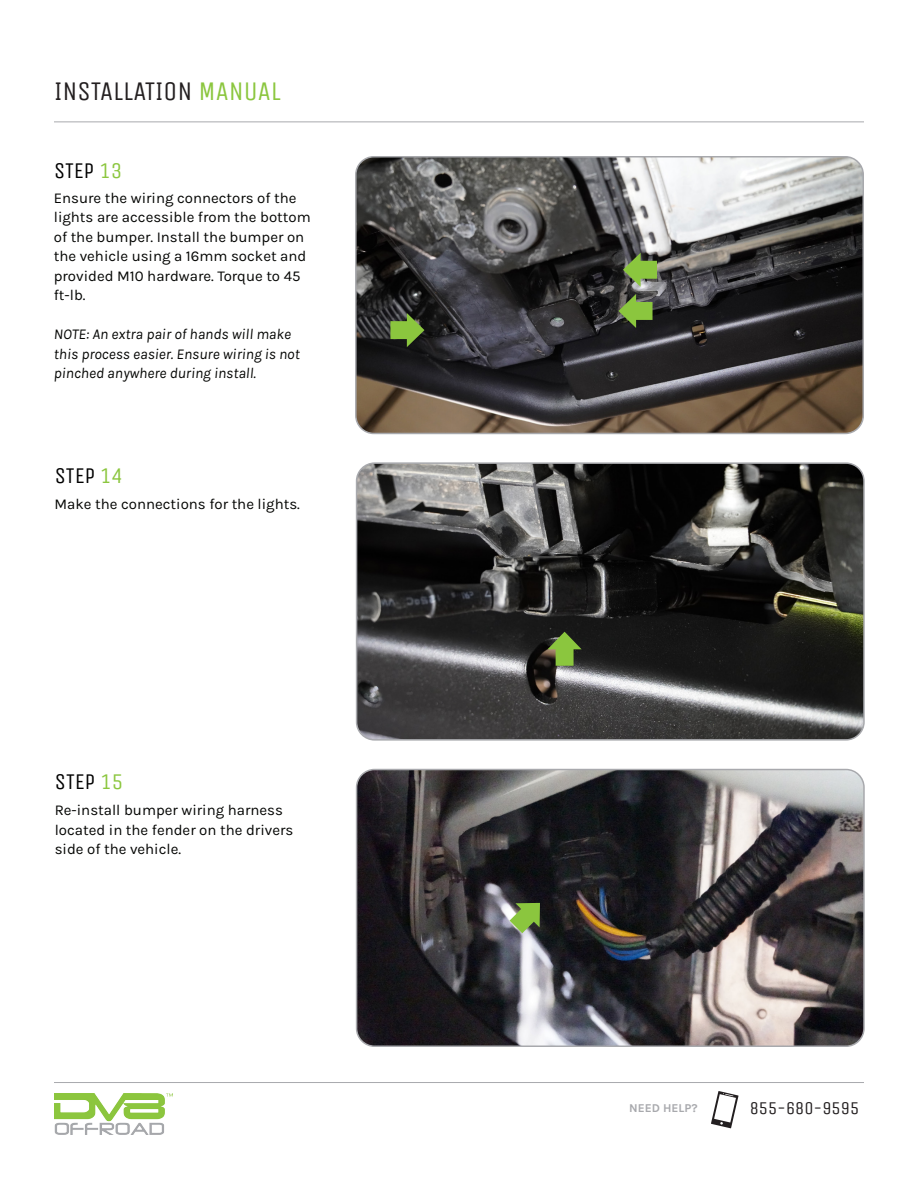
<style>
.page{position:relative;width:918px;height:1188px;background:#fff}
.page>*{position:absolute;margin:0;border:0;box-sizing:border-box;transform-origin:0 0}
.t1{font:27px "Unica One";color:#231f20}
.t2{font:22.5px "Unica One";color:#010101}
.t3{font:18px "Unica One";color:#231f20}
.t4{font:15px/19.5px "Karla";color:#040503}
.t5{font:italic 15px/19.5px "Karla";color:#040503}
.t6{font:12px "Karla";color:#a8a9ad}
.s1{color:#8bc63e}
</style>
<div class="page">
<hr style="left:54px;top:122px;width:810px;height:1px;background:#a8a9ad">
<img style="left:54px;top:1093px;width:119px;height:41px">
<hr style="left:54px;top:1082px;width:810px;height:1px;background:#a8a9ad">
<svg style="left:711px;top:1091px;width:28px;height:37px"></svg>
<img style="left:358px;top:159px;width:505px;height:274px">
<div style="left:355px;top:156px;width:509px;height:278px;border:2px solid #a8a9ad;border-radius:18px"></div>
<img style="left:359px;top:465px;width:503px;height:273px">
<div style="left:356px;top:462px;width:509px;height:279px;border:2px solid #a8a9ad;border-radius:18px"></div>
<img style="left:357px;top:770px;width:505px;height:276px">
<div style="left:356px;top:769px;width:509px;height:278px;border:2px solid #a8a9ad;border-radius:18px"></div>
<svg style="left:510px;top:903px;width:30px;height:30px"></svg>
<svg style="left:548px;top:632px;width:34px;height:34px"></svg>
<svg style="left:618px;top:294px;width:35px;height:34px"></svg>
<svg style="left:390px;top:313px;width:34px;height:34px"></svg>
<svg style="left:623px;top:253px;width:34px;height:34px"></svg>
<p class="t1" style="left:54px;top:76px;width:228px">INSTALLATION <span class="s1">MANUAL</span></p>
<p class="t2" style="left:54px;top:157px;width:70px">STEP <span class="s1">13</span></p>
<p class="t4" style="left:54px;top:187px;width:258px">Ensure the wiring connectors of the lights are accessible from the bottom of the bumper. Install the bumper on the vehicle using a 16mm socket and provided M10 hardware. Torque to 45 ft-lb.</p>
<p class="t5" style="left:54px;top:324px;width:247px">NOTE: An extra pair of hands will make this process easier. Ensure wiring is not pinched anywhere during install.</p>
<p class="t2" style="left:55px;top:462px;width:70px">STEP <span class="s1">14</span></p>
<p class="t4" style="left:55px;top:494px;width:247px">Make the connections for the lights.</p>
<p class="t2" style="left:55px;top:769px;width:70px">STEP <span class="s1">15</span></p>
<p class="t4" style="left:55px;top:800px;width:240px">Re-install bumper wiring harness located in the fender on the drivers side of the vehicle.</p>
<p class="t6" style="left:629px;top:1100px;width:70px">NEED HELP?</p>
<p class="t3" style="left:750px;top:1097px;width:111px">855-680-9595</p>
</div>
